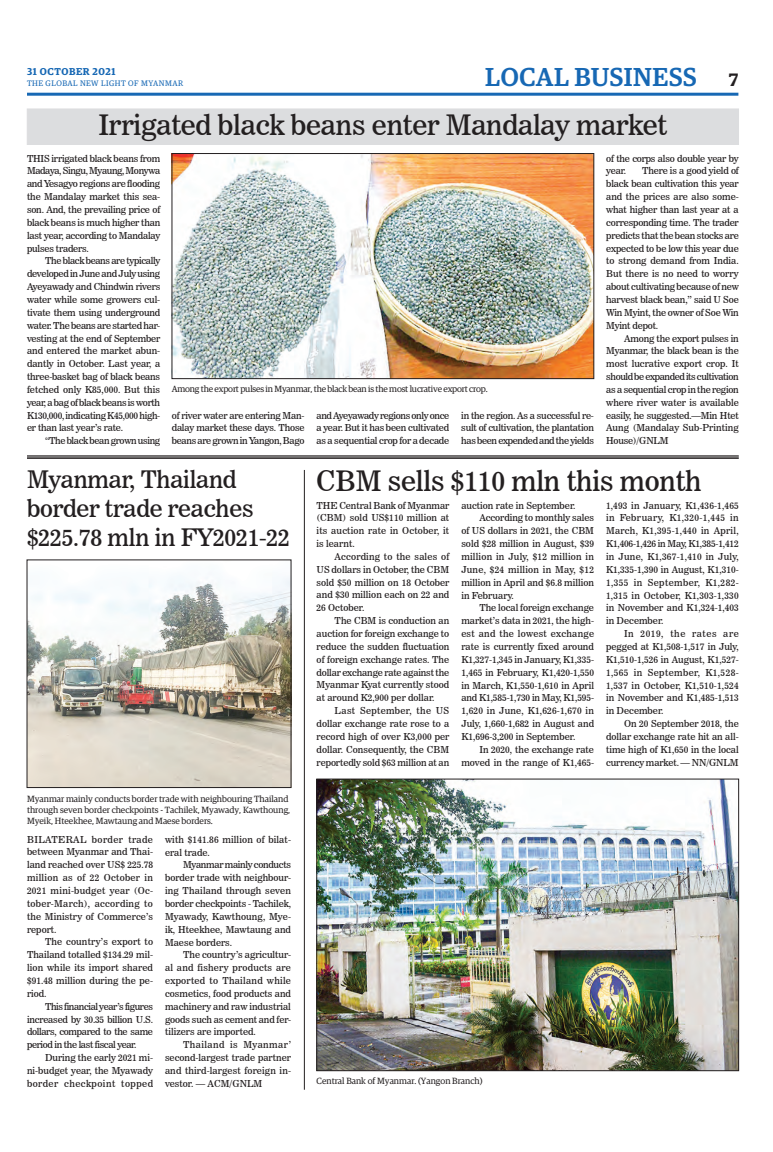
<style>
.page{position:relative;width:773px;height:1152px;background:#fff}
.page>*{position:absolute;margin:0;border:0;box-sizing:border-box;transform-origin:0 0}
._3_Clm_Head{font:28px "News 706 BT Roman C";letter-spacing:-.01em;color:#231f20}
.t1{font:500 26px "Guardian Egyp";letter-spacing:.02em;color:#1768b4}
._2_Clm_Head{font:24px/28.8px "News 706 BT Roman C";letter-spacing:-.01em;color:#231f20}
.t2{font:600 10px "Guardian Egyp";letter-spacing:.06em;color:#1768b4}
._2nd_Body{font:9.5px/12.9px "News 706 BT Roman C";color:#231f20;text-align:justify}
.Normal_Para{font:9.5px/12.9px "News 706 BT Roman C";letter-spacing:.005em;color:#231f20;text-align:justify}
._2nd_Body-2{font:9.5px/12.8px "News 706 BT Roman C";letter-spacing:-.02em;color:#231f20}
._2nd_Body-3{font:9.5px "News 706 BT Roman C";letter-spacing:-.035em;color:#231f20}
.t3{font:9px/10.8px "Guardian Egyp";color:#231f20}
.t4{font:9px "Guardian Egyp";letter-spacing:-.02em;color:#231f20}
.t5{font:8px "Guardian Egyp";letter-spacing:.06em;color:#1768b4}
.s1{font-weight:600;font-size:18px;color:#231f20}
</style>
<div class="page">
<hr style="left:27px;top:93px;width:711px;height:3px;background:#1768b4">
<div style="left:27px;top:109px;width:711px;height:36px;background:#dcdddf"></div>
<hr style="left:27px;top:456px;width:711px;height:1px;background:#231f20">
<hr style="left:27px;top:457px;width:711px;height:1px;background:#231f20">
<hr style="left:27px;top:458px;width:711px;height:1px;background:#231f20">
<img style="left:318px;top:781px;width:418px;height:288px">
<div style="left:316px;top:779px;width:422px;height:292px;border:1px solid #231f20"></div>
<img style="left:29px;top:576px;width:260px;height:210px">
<div style="left:27px;top:560px;width:264px;height:228px;border:1px solid #231f20"></div>
<hr style="left:304px;top:470px;width:1px;height:620px;background:#231f20">
<img style="left:174px;top:155px;width:418px;height:222px">
<div style="left:172px;top:153px;width:422px;height:226px;border:1px solid #231f20"></div>
<p class="t2" style="left:27px;top:64px;width:90px">31 OCTOBER 2021</p>
<p class="t5" style="left:27px;top:78px;width:158px">THE GLOBAL NEW LIGHT OF MYANMAR</p>
<h2 class="t1" style="left:485px;top:59px;width:255px">LOCAL BUSINESS <span class="s1">7</span></h2>
<p class="_3_Clm_Head" style="left:98px;top:108px;width:570px">Irrigated black beans enter Mandalay market</p>
<p class="Normal_Para" style="left:27px;top:152px;width:135px">THIS irrigated black beans from Madaya, Singu, Myaung, Monywa and Yesagyo regions are flooding the Mandalay market this sea&shy;son. And, the prevailing price of black beans is much higher than last year, according to Mandalay pulses traders.</p>
<p class="_2nd_Body" style="left:27px;top:254px;width:135px;text-indent:18px">The black beans are typically developed in June and July using Ayeyawady and Chindwin rivers water while some growers cul&shy;tivate them using underground water. The beans are started har&shy;vesting at the end of September and entered the market abun&shy;dantly in October. Last year, a three-basket bag of black beans fetched only K85,000. But this year, a bag of black beans is worth K130,000, indicating K45,000 high&shy;er than last year’s rate.</p>
<p class="_2nd_Body-3" style="left:45px;top:435px;width:117px">“The black bean grown using</p>
<p class="t4" style="left:172px;top:383px;width:317px">Among the export pulses in Myanmar, the black bean is the most lucrative export crop.</p>
<p class="_2nd_Body" style="left:172px;top:409px;width:134px">of river water are entering Man&shy;dalay market these days. Those beans are grown in Yangon, Bago</p>
<p class="_2nd_Body" style="left:316px;top:409px;width:134px">and Ayeyawady regions only once a year. But it has been cultivated as a sequential crop for a decade</p>
<p class="_2nd_Body" style="left:461px;top:409px;width:134px">in the region. As a successful re&shy;sult of cultivation, the plantation has been expended and the yields</p>
<p class="_2nd_Body-2" style="left:606px;top:152px;width:134px">of the corps also double year by year.</p>
<p class="_2nd_Body" style="left:606px;top:165px;width:134px;text-indent:36px">There is a good yield of black bean cultivation this year and the prices are also some&shy;what higher than last year at a corresponding time. The trader predicts that the bean stocks are expected to be low this year due to strong demand from India.<br>But there is no need to worry about cultivating because of new harvest black bean,” said U Soe Win Myint, the owner of Soe Win Myint depot.</p>
<p class="_2nd_Body" style="left:606px;top:332px;width:134px;text-indent:18px">Among the export pulses in Myanmar, the black bean is the most lucrative export crop. It should be expanded its cultivation as a sequential crop in the region where river water is available easily, he suggested.—Min Htet Aung (Mandalay Sub-Printing House)/GNLM</p>
<p class="_2_Clm_Head" style="left:27px;top:465px;width:211px">Myanmar, Thailand</p>
<p class="_3_Clm_Head" style="left:316px;top:464px;width:387px">CBM sells $110 mln this month</p>
<p class="_2_Clm_Head" style="left:27px;top:494px;width:264px">border trade reaches $225.78 mln in FY2021-22</p>
<p class="Normal_Para" style="left:316px;top:499px;width:134px">THE Central Bank of Myanmar (CBM) sold US$110 million at its auction rate in October, it is learnt.</p>
<p class="_2nd_Body" style="left:316px;top:550px;width:134px;text-indent:18px">According to the sales of US dollars in October, the CBM sold $50 million on 18 October and $30 million each on 22 and 26 October.</p>
<p class="_2nd_Body" style="left:316px;top:614px;width:134px;text-indent:18px">The CBM is conduction an auction for foreign exchange to reduce the sudden fluctuation of foreign exchange rates. The dollar exchange rate against the Myanmar Kyat currently stood at around K2,900 per dollar.</p>
<p class="_2nd_Body" style="left:316px;top:704px;width:134px;text-indent:18px">Last September, the US dollar exchange rate rose to a record high of over K3,000 per dollar. Consequently, the CBM reportedly sold $63 million at an</p>
<p class="_2nd_Body" style="left:461px;top:499px;width:116px">auction rate in September.</p>
<p class="_2nd_Body" style="left:461px;top:512px;width:134px;text-indent:18px">According to monthly sales of US dollars in 2021, the CBM sold $28 million in August, $39 million in July, $12 million in June, $24 million in May, $12 million in April and $6.8 million in February.</p>
<p class="_2nd_Body" style="left:461px;top:602px;width:134px;text-indent:18px">The local foreign exchange market’s data in 2021, the high&shy;est and the lowest exchange rate is currently fixed around K1,327-1,345 in January, K1,335- 1,465 in February, K1,420-1,550 in March, K1,550-1,610 in April and K1,585-1,730 in May, K1,595- 1,620 in June, K1,626-1,670 in July, 1,660-1,682 in August and K1,696-3,200 in September.</p>
<p class="_2nd_Body" style="left:461px;top:743px;width:134px;text-align:right">In 2020, the exchange rate moved in the range of K1,465-</p>
<p class="_2nd_Body" style="left:606px;top:499px;width:134px">1,493 in January, K1,436-1,465 in February, K1,320-1,445 in March, K1,395-1,440 in April, K1,406-1,426 in May, K1,385-1,412 in June, K1,367-1,410 in July, K1,335-1,390 in August, K1,310- 1,355 in September, K1,282- 1,315 in October, K1,303-1,330 in November and K1,324-1,403 in December.</p>
<p class="_2nd_Body" style="left:606px;top:627px;width:134px;text-indent:18px">In 2019, the rates are pegged at K1,508-1,517 in July, K1,510-1,526 in August, K1,527- 1,565 in September, K1,528- 1,537 in October, K1,510-1,524 in November and K1,485-1,513 in December.</p>
<p class="_2nd_Body" style="left:606px;top:717px;width:134px;text-indent:18px">On 20 September 2018, the dollar exchange rate hit an all&shy;time high of K1,650 in the local currency market. — NN/GNLM</p>
<p class="t3" style="left:27px;top:793px;width:265px">Myanmar mainly conducts border trade with neighbouring Thailand through seven border checkpoints - Tachilek, Myawady, Kawthoung,<br>Myeik, Hteekhee, Mawtaung and Maese borders.</p>
<p class="Normal_Para" style="left:27px;top:833px;width:127px">BILATERAL border trade between Myanmar and Thai&shy;land reached over US$ 225.78 million as of 22 October in 2021 mini-budget year (Oc&shy;tober-March), according to the Ministry of Commerce’s report.</p>
<p class="_2nd_Body" style="left:27px;top:936px;width:127px;text-indent:18px">The country’s export to Thailand totalled $134.29 mil&shy;lion while its import shared $91.48 million during the pe&shy;riod.</p>
<p class="_2nd_Body" style="left:27px;top:1000px;width:127px;text-indent:18px">This financial year’s figures increased by 30.35 billion U.S. dollars, compared to the same period in the last fiscal year.</p>
<p class="_2nd_Body" style="left:27px;top:1051px;width:127px;text-indent:18px">During the early 2021 mi&shy;ni-budget year, the Myawady border checkpoint topped</p>
<p class="_2nd_Body" style="left:165px;top:833px;width:127px">with $141.86 million of bilat&shy;eral trade.</p>
<p class="_2nd_Body" style="left:165px;top:858px;width:127px;text-indent:18px">Myanmar mainly conducts border trade with neighbour&shy;ing Thailand through seven border checkpoints - Tachilek, Myawady, Kawthoung, Mye&shy;ik, Hteekhee, Mawtaung and Maese borders.</p>
<p class="_2nd_Body" style="left:165px;top:948px;width:127px;text-indent:18px">The country’s agricultur&shy;al and fishery products are exported to Thailand while cosmetics, food products and machinery and raw industrial goods such as cement and fer&shy;tilizers are imported.</p>
<p class="_2nd_Body" style="left:165px;top:1038px;width:127px;text-indent:18px">Thailand is Myanmar’ second-largest trade partner and third-largest foreign in&shy;vestor. — ACM/GNLM</p>
<p class="t3" style="left:316px;top:1075px;width:167px">Central Bank of Myanmar. (Yangon Branch)</p>
</div>
